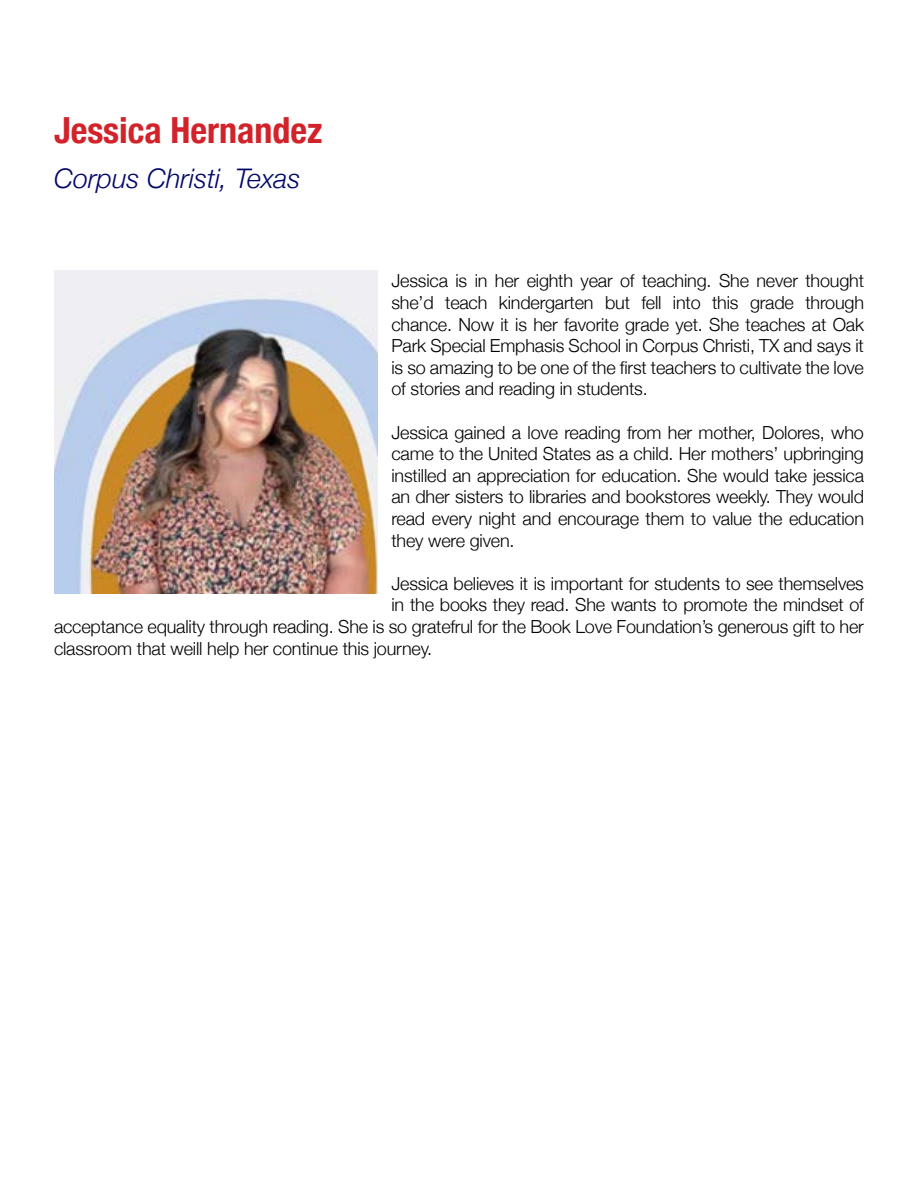
<style>
.page{position:relative;width:918px;height:1188px;background:#fff}
.page>*{position:absolute;margin:0;border:0;box-sizing:border-box;transform-origin:0 0}
.t1{font:700 condensed 36px "Helvetica Neue";color:#d2232a}
.t2{font:italic 300 27px "Helvetica Neue";color:#000769}
.t3{font:300 18px/21.6px "Helvetica Neue";letter-spacing:-.01em;color:#000;text-align:justify}
</style>
<div class="page">
<img style="left:54px;top:270px;width:324px;height:324px">
<h1 class="t1" style="left:54px;top:100px;width:270px">Jessica Hernandez</h1>
<h2 class="t2" style="left:54px;top:157px;width:248px">Corpus Christi, Texas</h2>
<p class="t3" style="left:392px;top:269px;width:474px">Jessica is in her eighth year of teaching. She never thought she’d teach kindergarten but fell into this grade through chance. Now it is her favorite grade yet. She teaches at Oak Park Special Emphasis School in Corpus Christi, TX and says it is so amazing to be one of the first teachers to cultivate the love of stories and reading in students.</p>
<p class="t3" style="left:392px;top:420px;width:474px">Jessica gained a love reading from her mother, Dolores, who came to the United States as a child. Her mothers’ upbringing instilled an appreciation for education. She would take jessica an dher sisters to libraries and bookstores weekly. They would read every night and encourage them to value the education they were given.</p>
<p class="t3" style="left:392px;top:571px;width:474px">Jessica believes it is important for students to see themselves</p>
<p class="t3" style="left:392px;top:593px;width:474px">in the books they read. She wants to promote the mindset of</p>
<p class="t3" style="left:54px;top:614px;width:811px">acceptance equality through reading. She is so gratefrul for the Book Love Foundation’s generous gift to her</p>
<p class="t3" style="left:54px;top:636px;width:380px">classroom that weill help her continue this journey.</p>
</div>
